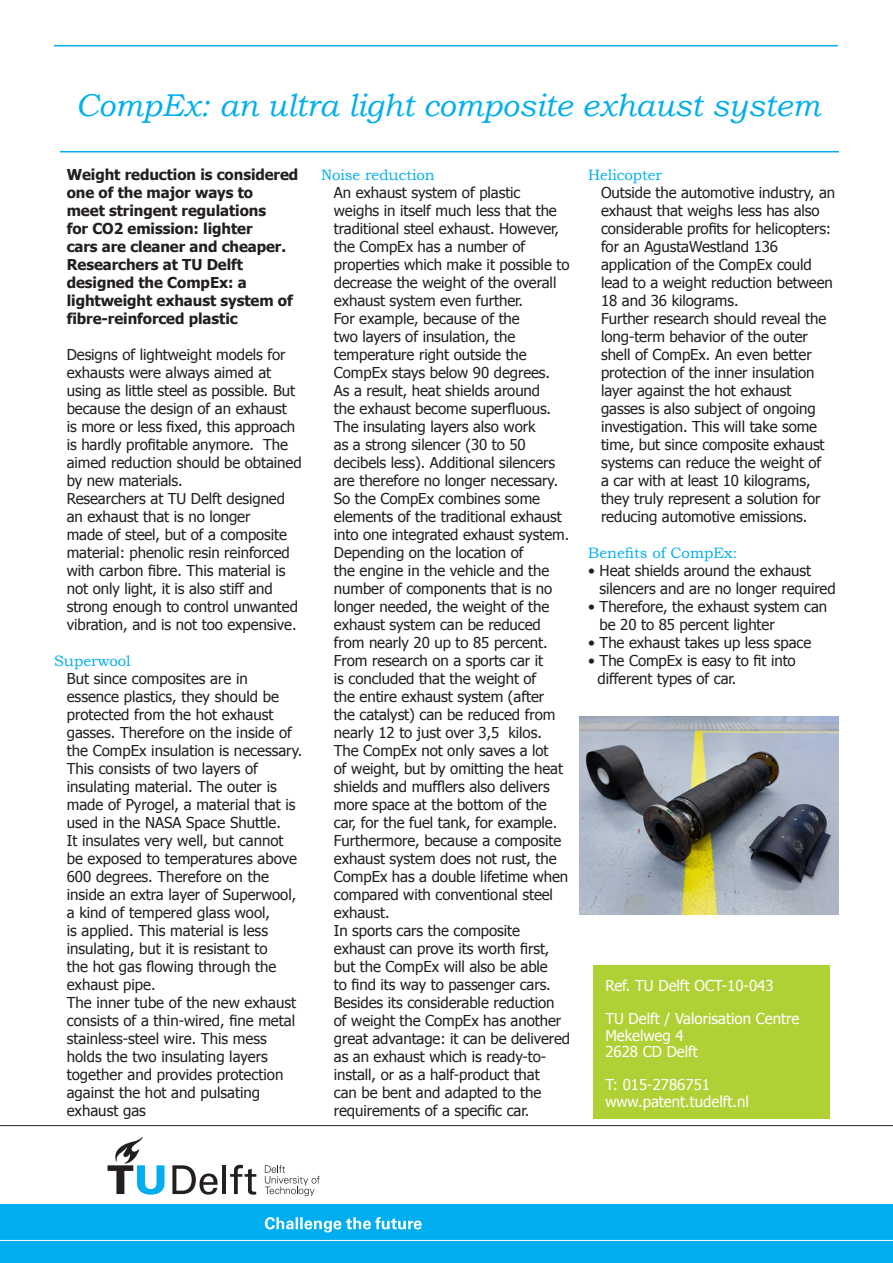
<style>
.page{position:relative;width:893px;height:1263px;background:#fff}
.page>*{position:absolute;margin:0;border:0;box-sizing:border-box;transform-origin:0 0}
.t1{font:italic 31.5px "Bookman Old Style";color:#00aeef}
.broodtekst{font:15px/18px "Tahoma";letter-spacing:-.005em;color:#231f20}
.broodtekst-2{font:700 15px/18px "Tahoma";letter-spacing:-.005em;color:#231f20}
.tussenkopje{font:15px/18px "Tahoma";letter-spacing:-.005em;color:#231f20}
.t2{font:15px "Tahoma";color:#fff}
.tussenkopje-2{font:15px "Bookman Old Style";letter-spacing:-.005em;color:#00aeef}
</style>
<div class="page">
<div style="left:593px;top:965px;width:237px;height:154px;background:#b0d136"></div>
<hr style="left:54px;top:45px;width:784px;height:1px;background:#00aeef">
<hr style="left:60px;top:151px;width:779px;height:1px;background:#00aeef">
<div style="left:0;top:1204px;width:893px;height:59px;background:#00aeef"></div>
<hr style="left:0;top:1240px;width:893px;height:1px;background:#fff">
<svg style="left:265px;top:1165px;width:55px;height:31px"></svg>
<hr style="left:222px;top:1165px;width:4px;height:29px;background:#231f20">
<svg style="left:108px;top:1136px;width:56px;height:58px"></svg>
<svg style="left:230px;top:1165px;width:26px;height:30px"></svg>
<svg style="left:172px;top:1165px;width:46px;height:30px"></svg>
<svg style="left:265px;top:1217px;width:157px;height:15px"></svg>
<hr style="left:0;top:1125px;width:893px;height:1px;background:#231f20">
<img style="left:579px;top:717px;width:260px;height:197px">
<p class="t1" style="left:75px;top:84px;width:746px">CompEx: an ultra light composite exhaust system</p>
<p class="broodtekst-2" style="left:67px;top:165px;width:233px">Weight reduction is considered one of the major ways to<br>meet stringent regulations<br>for CO2 emission: lighter<br>cars are cleaner and cheaper.<br>Researchers at TU Delft designed the CompEx: a lightweight exhaust system of fibre-reinforced plastic</p>
<p class="broodtekst" style="left:67px;top:345px;width:236px">Designs of lightweight models for exhausts were always aimed at using as little steel as possible. But because the design of an exhaust<br>is more or less fixed, this approach is hardly profitable anymore. The aimed reduction should be obtained by new materials.</p>
<p class="broodtekst" style="left:67px;top:489px;width:233px">Researchers at TU Delft designed an exhaust that is no longer<br>made of steel, but of a composite material: phenolic resin reinforced with carbon fibre. This material is not only light, it is also stiff and strong enough to control unwanted vibration, and is not too expensive.</p>
<p class="tussenkopje-2" style="left:54px;top:651px;width:78px">Superwool</p>
<p class="broodtekst" style="left:67px;top:669px;width:237px">But since composites are in essence plastics, they should be protected from the hot exhaust gasses. Therefore on the inside of the CompEx insulation is necessary.<br>This consists of two layers of insulating material. The outer is made of Pyrogel, a material that is used in the NASA Space Shuttle.<br>It insulates very well, but cannot be exposed to temperatures above<br>600 degrees. Therefore on the inside an extra layer of Superwool, a kind of tempered glass wool,<br>is applied. This material is less insulating, but it is resistant to<br>the hot gas flowing through the exhaust pipe.</p>
<p class="broodtekst" style="left:67px;top:993px;width:231px">The inner tube of the new exhaust consists of a thin-wired, fine metal stainless-steel wire. This mess holds the two insulating layers together and provides protection against the hot and pulsating exhaust gas</p>
<p class="tussenkopje-2" style="left:321px;top:165px;width:115px">Noise reduction</p>
<p class="broodtekst" style="left:334px;top:183px;width:237px">An exhaust system of plastic weighs in itself much less that the traditional steel exhaust. However, the CompEx has a number of properties which make it possible to decrease the weight of the overall exhaust system even further.</p>
<p class="broodtekst" style="left:334px;top:309px;width:237px">For example, because of the<br>two layers of insulation, the temperature right outside the<br>CompEx stays below 90 degrees.<br>As a result, heat shields around<br>the exhaust become superfluous.<br>The insulating layers also work<br>as a strong silencer (30 to 50 decibels less). Additional silencers are therefore no longer necessary.<br>So the CompEx combines some elements of the traditional exhaust into one integrated exhaust system.</p>
<p class="broodtekst" style="left:334px;top:543px;width:223px">Depending on the location of<br>the engine in the vehicle and the number of components that is no longer needed, the weight of the exhaust system can be reduced from nearly 20 up to 85 percent.<br>From research on a sports car it is concluded that the weight of the entire exhaust system (after the catalyst) can be reduced from nearly 12 to just over 3,5 kilos.</p>
<p class="broodtekst" style="left:334px;top:741px;width:236px">The CompEx not only saves a lot<br>of weight, but by omitting the heat shields and mufflers also delivers more space at the bottom of the car, for the fuel tank, for example.<br>Furthermore, because a composite exhaust system does not rust, the<br>CompEx has a double lifetime when compared with conventional steel exhaust.</p>
<p class="broodtekst" style="left:334px;top:921px;width:238px">In sports cars the composite exhaust can prove its worth first, but the CompEx will also be able<br>to find its way to passenger cars.<br>Besides its considerable reduction of weight the CompEx has another great advantage: it can be delivered as an exhaust which is ready-to&shy;install, or as a half-product that<br>can be bent and adapted to the requirements of a specific car.</p>
<p class="tussenkopje-2" style="left:588px;top:165px;width:75px">Helicopter</p>
<p class="broodtekst" style="left:601px;top:183px;width:236px">Outside the automotive industry, an exhaust that weighs less has also considerable profits for helicopters: for an AgustaWestland 136 application of the CompEx could lead to a weight reduction between<br>18 and 36 kilograms.</p>
<p class="broodtekst" style="left:601px;top:309px;width:227px">Further research should reveal the long-term behavior of the outer shell of CompEx. An even better protection of the inner insulation layer against the hot exhaust gasses is also subject of ongoing investigation. This will take some time, but since composite exhaust systems can reduce the weight of a car with at least 10 kilograms, they truly represent a solution for reducing automotive emissions.</p>
<p class="tussenkopje-2" style="left:588px;top:543px;width:151px">Benefits of CompEx:</p>
<p class="tussenkopje" style="left:600px;top:561px;width:238px;text-indent:-11px">• Heat shields around the exhaust silencers and are no longer required</p>
<p class="tussenkopje" style="left:600px;top:597px;width:229px;text-indent:-11px">• Therefore, the exhaust system can be 20 to 85 percent lighter</p>
<p class="tussenkopje" style="left:588px;top:633px;width:225px">• The exhaust takes up less space</p>
<p class="tussenkopje" style="left:588px;top:651px;width:209px">• The CompEx is easy to fit into</p>
<p class="tussenkopje" style="left:597px;top:669px;width:140px">different types of car.</p>
<p class="t2" style="left:605px;top:975px;width:170px">Ref. TU Delft OCT-10-043</p>
<p class="t2" style="left:605px;top:1008px;width:195px">TU Delft / Valorisation Centre</p>
<p class="t2" style="left:605px;top:1025px;width:80px">Mekelweg 4</p>
<p class="t2" style="left:605px;top:1041px;width:94px">2628 CD Delft</p>
<p class="t2" style="left:605px;top:1074px;width:106px">T: 015-2786751</p>
<p class="t2" style="left:605px;top:1091px;width:145px">www.patent.tudelft.nl</p>
</div>
